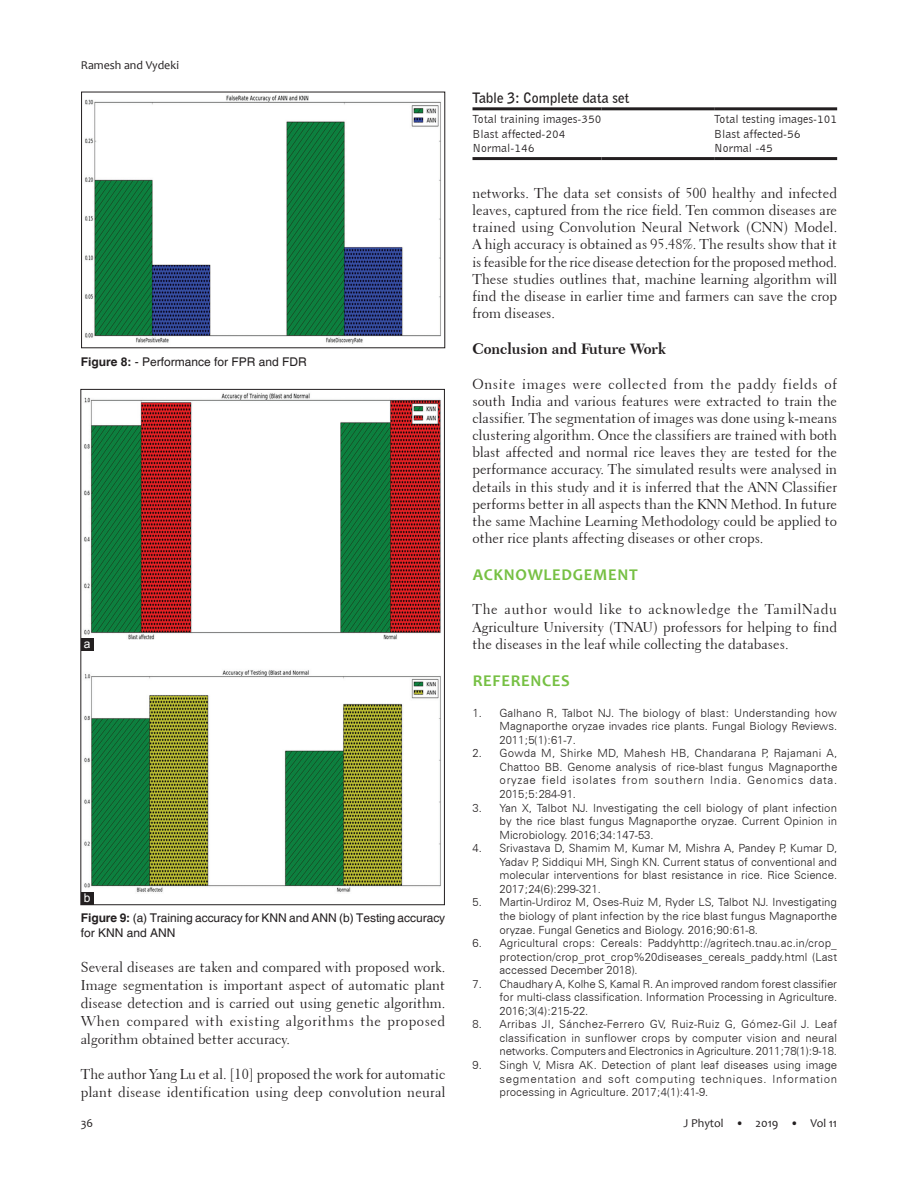
<style>
.page{position:relative;width:918px;height:1188px;background:#fff}
.page>*{position:absolute;margin:0;border:0;box-sizing:border-box;transform-origin:0 0}
.t1{font:700 16.5px "Candara";letter-spacing:.04em;color:#76c043}
.t2{font:700 15.75px "Transitional 511 BT";color:#231f20}
.TX{font:14.25px/17.1px "Transitional 521 BT Roman A";color:#231f20;text-align:justify}
.ACK_TX{font:14.25px/17.1px "Transitional 521 BT Roman A";color:#231f20;text-align:justify}
.TT{font:700 14.25px "Bell Gothic BT";color:#231f20}
.FGC{font:12px/15px "Helvetica";letter-spacing:-.005em;color:#231f20}
.TB{font:12px "Bell Gothic BT";color:#231f20}
.t3{font:12px "Candara";color:#231f20}
.TBL{font:12px "Bell Gothic BT";color:#231f20}
.LABEL{font:12px "Arial";color:#fff}
.REF{font:300 11.25px/13.5px "Zurich BT";color:#231f20;text-align:justify}
.s1{font-weight:700}
</style>
<div class="page">
<hr style="left:472px;top:157px;width:130px;height:3px;background:#231f20">
<hr style="left:602px;top:157px;width:112px;height:3px;background:#231f20">
<hr style="left:714px;top:157px;width:123px;height:3px;background:#231f20">
<hr style="left:472px;top:107px;width:130px;height:3px;background:#231f20">
<hr style="left:602px;top:107px;width:112px;height:3px;background:#231f20">
<hr style="left:714px;top:107px;width:123px;height:3px;background:#231f20">
<img style="left:85px;top:95px;width:356px;height:249px">
<img style="left:84px;top:393px;width:357px;height:499px">
<div style="left:81px;top:638px;width:13px;height:13px;background:#231f20"></div>
<div style="left:81px;top:892px;width:13px;height:13px;background:#231f20"></div>
<p class="t3" style="left:81px;top:58px;width:100px">Ramesh and Vydeki</p>
<p class="FGC" style="left:81px;top:354px;width:228px"><span class="s1">Figure 8:</span> - Performance for FPR and FDR</p>
<p class="LABEL" style="left:84px;top:635px;width:8px">a</p>
<p class="LABEL" style="left:84px;top:889px;width:8px">b</p>
<p class="FGC" style="left:81px;top:911px;width:366px"><span class="s1">Figure 9:</span> (a) Training accuracy for KNN and ANN (b) Testing accuracy for KNN and ANN</p>
<p class="TX" style="left:81px;top:958px;width:366px;line-height:17.9px">Several diseases are taken and compared with proposed work.<br>Image segmentation is important aspect of automatic plant disease detection and is carried out using genetic algorithm.<br>When compared with existing algorithms the proposed algorithm obtained better accuracy.</p>
<p class="TX" style="left:81px;top:1065px;width:366px;line-height:17.9px">The author Yang Lu et al. [10] proposed the work for automatic plant disease identification using deep convolution neural</p>
<p class="TT" style="left:472px;top:88px;width:158px">Table 3: Complete data set</p>
<p class="TB" style="left:472px;top:112px;width:130px">Total training images‑350</p>
<p class="TB" style="left:714px;top:112px;width:125px">Total testing images‑101</p>
<p class="TB" style="left:472px;top:126px;width:94px">Blast affected‑204</p>
<p class="TB" style="left:714px;top:126px;width:88px">Blast affected‑56</p>
<p class="TBL" style="left:472px;top:141px;width:64px">Normal‑146</p>
<p class="TBL" style="left:714px;top:141px;width:60px">Normal ‑45</p>
<p class="TX" style="left:472px;top:185px;width:366px">networks. The data set consists of 500 healthy and infected leaves, captured from the rice field. Ten common diseases are trained using Convolution Neural Network (CNN) Model.<br>A high accuracy is obtained as 95.48%. The results show that it is feasible for the rice disease detection for the proposed method.<br>These studies outlines that, machine learning algorithm will find the disease in earlier time and farmers can save the crop from diseases.</p>
<h2 class="t2" style="left:472px;top:339px;width:195px">Conclusion and Future Work</h2>
<p class="TX" style="left:472px;top:375px;width:366px">Onsite images were collected from the paddy fields of south India and various features were extracted to train the classifier. The segmentation of images was done using k-means clustering algorithm. Once the classifiers are trained with both blast affected and normal rice leaves they are tested for the performance accuracy. The simulated results were analysed in details in this study and it is inferred that the ANN Classifier performs better in all aspects than the KNN Method. In future the same Machine Learning Methodology could be applied to other rice plants affecting diseases or other crops.</p>
<h1 class="t1" style="left:473px;top:564px;width:166px">ACKNOWLEDGEMENT</h1>
<p class="ACK_TX" style="left:472px;top:601px;width:366px">The author would like to acknowledge the TamilNadu Agriculture University (TNAU) professors for helping to find the diseases in the leaf while collecting the databases.</p>
<h1 class="t1" style="left:473px;top:670px;width:99px">REFERENCES</h1>
<p class="REF" style="left:500px;top:706px;width:339px;text-indent:-27px">1. Galhano R, Talbot NJ. The biology of blast: Understanding how Magnaporthe oryzae invades rice plants. Fungal Biology Reviews.<br>2011;5(1):61-7.</p>
<p class="REF" style="left:500px;top:746px;width:339px;text-indent:-27px">2. Gowda M, Shirke MD, Mahesh HB, Chandarana P, Rajamani A, Chattoo BB. Genome analysis of rice-blast fungus Magnaporthe oryzae field isolates from southern India. Genomics data.<br>2015;5:284‑91.</p>
<p class="REF" style="left:500px;top:801px;width:339px;text-indent:-27px">3. Yan X, Talbot NJ. Investigating the cell biology of plant infection by the rice blast fungus Magnaporthe oryzae. Current Opinion in Microbiology. 2016;34:147-53.</p>
<p class="REF" style="left:500px;top:841px;width:339px;text-indent:-27px">4. Srivastava D, Shamim M, Kumar M, Mishra A, Pandey P, Kumar D, Yadav P, Siddiqui MH, Singh KN. Current status of conventional and molecular interventions for blast resistance in rice. Rice Science.<br>2017;24(6):299-321.</p>
<p class="REF" style="left:500px;top:896px;width:339px;text-indent:-27px">5. Martin-Urdiroz M, Oses-Ruiz M, Ryder LS, Talbot NJ. Investigating the biology of plant infection by the rice blast fungus Magnaporthe oryzae. Fungal Genetics and Biology. 2016;90:61-8.</p>
<p class="REF" style="left:500px;top:936px;width:339px;text-indent:-27px">6. Agricultural crops: Cereals: Paddyhttp://agritech.tnau.ac.in/crop_ protection/crop_prot_crop%20diseases_cereals_paddy.html (Last accessed December 2018).</p>
<p class="REF" style="left:500px;top:977px;width:339px;text-indent:-27px">7. Chaudhary A, Kolhe S, Kamal R. An improved random forest classifier for multi-class classification. Information Processing in Agriculture.<br>2016;3(4):215-22.</p>
<p class="REF" style="left:500px;top:1018px;width:339px;text-indent:-27px">8. Arribas JI, Sánchez-Ferrero GV, Ruiz-Ruiz G, Gómez-Gil J. Leaf classification in sunflower crops by computer vision and neural networks. Computers and Electronics in Agriculture. 2011;78(1):9-18.</p>
<p class="REF" style="left:500px;top:1058px;width:339px;text-indent:-27px">9. Singh V, Misra AK. Detection of plant leaf diseases using image segmentation and soft computing techniques. Information processing in Agriculture. 2017;4(1):41-9.</p>
<p class="t3" style="left:81px;top:1115px;width:14px">36</p>
<p class="t3" style="left:684px;top:1115px;width:155px">J Phytol • 2019 • Vol 11</p>
</div>
